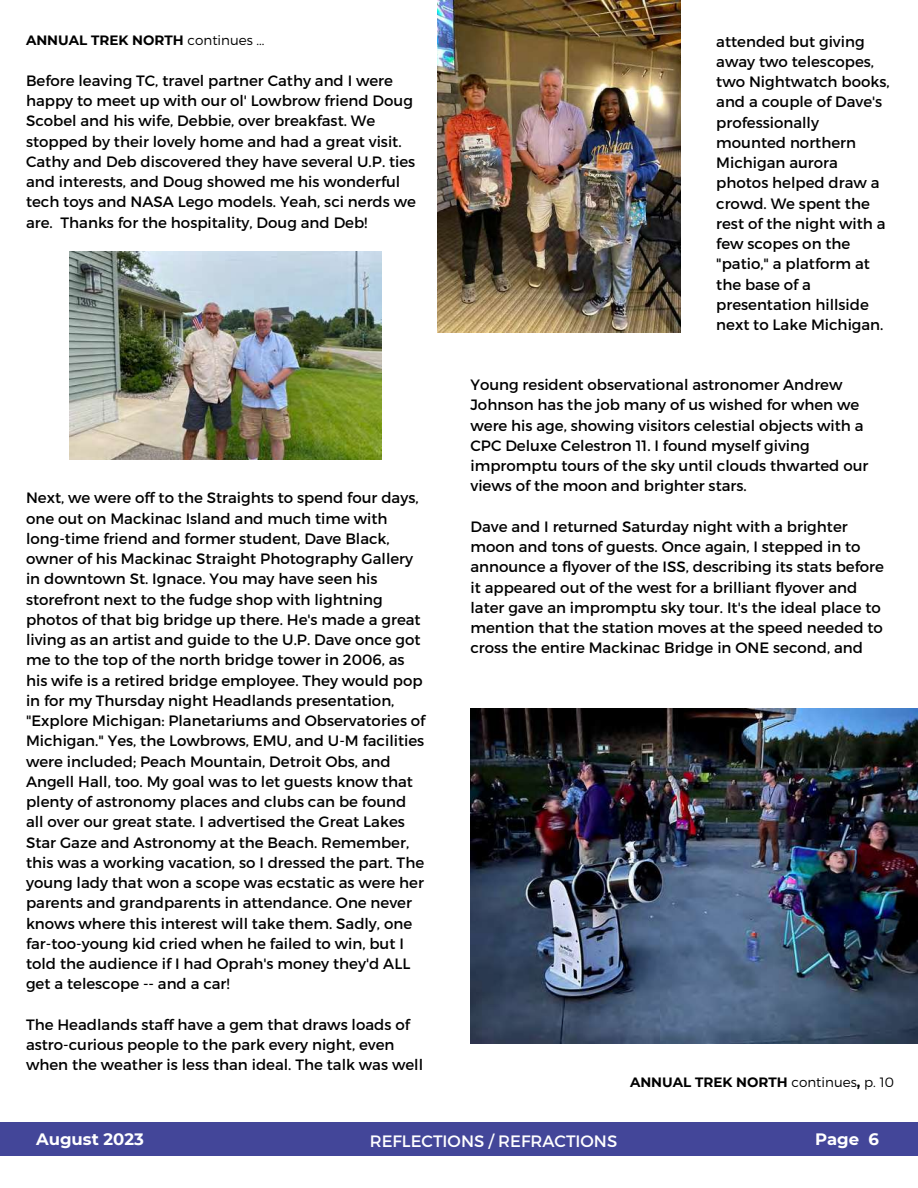
<style>
.page{position:relative;width:918px;height:1188px;background:#fff}
.page>*{position:absolute;margin:0;border:0;box-sizing:border-box;transform-origin:0 0}
.t1{font:16.5px "Montserrat";color:#fff}
.t2{font:700 16.5px "Montserrat";color:#fff}
.t3{font:15px/20.2px "Montserrat";color:#000}
.t4{font:700 13.5px "Montserrat";color:#000}
.s1{font-weight:300}
</style>
<div class="page">
<div style="left:0;top:1122px;width:918px;height:34px;background:#434699"></div>
<img style="left:70px;top:251px;width:311px;height:208px">
<img style="left:438px;top:0;width:243px;height:333px">
<img style="left:470px;top:708px;width:448px;height:335px">
<p class="t4" style="left:26px;top:30px;width:240px">ANNUAL TREK NORTH <span class="s1">continues ...</span></p>
<p class="t3" style="left:716px;top:31px;width:175px">attended but giving away two telescopes, two Nightwatch books, and a couple of Dave's professionally mounted northern<br>Michigan aurora photos helped draw a crowd. We spent the rest of the night with a few scopes on the "patio," a platform at the base of a presentation hillside next to Lake Michigan.</p>
<p class="t3" style="left:26px;top:70px;width:391px">Before leaving TC, travel partner Cathy and I were happy to meet up with our ol' Lowbrow friend Doug Scobel and his wife, Debbie, over breakfast. We stopped by their lovely home and had a great visit.<br>Cathy and Deb discovered they have several U.P. ties and interests, and Doug showed me his wonderful tech toys and NASA Lego models. Yeah, sci nerds we are. Thanks for the hospitality, Doug and Deb!</p>
<p class="t3" style="left:26px;top:488px;width:401px">Next, we were off to the Straights to spend four days, one out on Mackinac Island and much time with long-time friend and former student, Dave Black, owner of his Mackinac Straight Photography Gallery in downtown St. Ignace. You may have seen his storefront next to the fudge shop with lightning photos of that big bridge up there. He's made a great living as an artist and guide to the U.P. Dave once got me to the top of the north bridge tower in 2006, as his wife is a retired bridge employee. They would pop in for my Thursday night Headlands presentation, "Explore Michigan: Planetariums and Observatories of Michigan." Yes, the Lowbrows, EMU, and U-M facilities were included; Peach Mountain, Detroit Obs, and Angell Hall, too. My goal was to let guests know that plenty of astronomy places and clubs can be found all over our great state. I advertised the Great Lakes Star Gaze and Astronomy at the Beach. Remember, this was a working vacation, so I dressed the part. The young lady that won a scope was ecstatic as were her parents and grandparents in attendance. One never knows where this interest will take them. Sadly, one far-too-young kid cried when he failed to win, but I told the audience if I had Oprah's money they'd ALL get a telescope -- and a car!</p>
<p class="t3" style="left:26px;top:1014px;width:399px">The Headlands staff have a gem that draws loads of astro-curious people to the park every night, even when the weather is less than ideal. The talk was well</p>
<p class="t3" style="left:470px;top:375px;width:399px">Young resident observational astronomer Andrew Johnson has the job many of us wished for when we were his age, showing visitors celestial objects with a CPC Deluxe Celestron 11. I found myself giving impromptu tours of the sky until clouds thwarted our views of the moon and brighter stars.</p>
<p class="t3" style="left:470px;top:516px;width:415px">Dave and I returned Saturday night with a brighter moon and tons of guests. Once again, I stepped in to announce a flyover of the ISS, describing its stats before it appeared out of the west for a brilliant flyover and later gave an impromptu sky tour. It's the ideal place to mention that the station moves at the speed needed to cross the entire Mackinac Bridge in ONE second, and</p>
<p class="t4" style="left:630px;top:1073px;width:265px">ANNUAL TREK NORTH <span class="s1">continues</span>, <span class="s1">p. 10</span></p>
<p class="t1" style="left:370px;top:1131px;width:249px">REFLECTIONS / REFRACTIONS</p>
<p class="t2" style="left:815px;top:1128px;width:65px">Page 6</p>
<p class="t2" style="left:50px;top:1128px;width:79px">May 2021</p>
<p class="t1" style="left:335px;top:1131px;width:249px">REFLECTIONS / REFRACTIONS</p>
<p class="t2" style="left:36px;top:1128px;width:109px">August 2023</p>
<p class="t2" style="left:828px;top:1129px;width:65px">Page 2</p>
</div>
